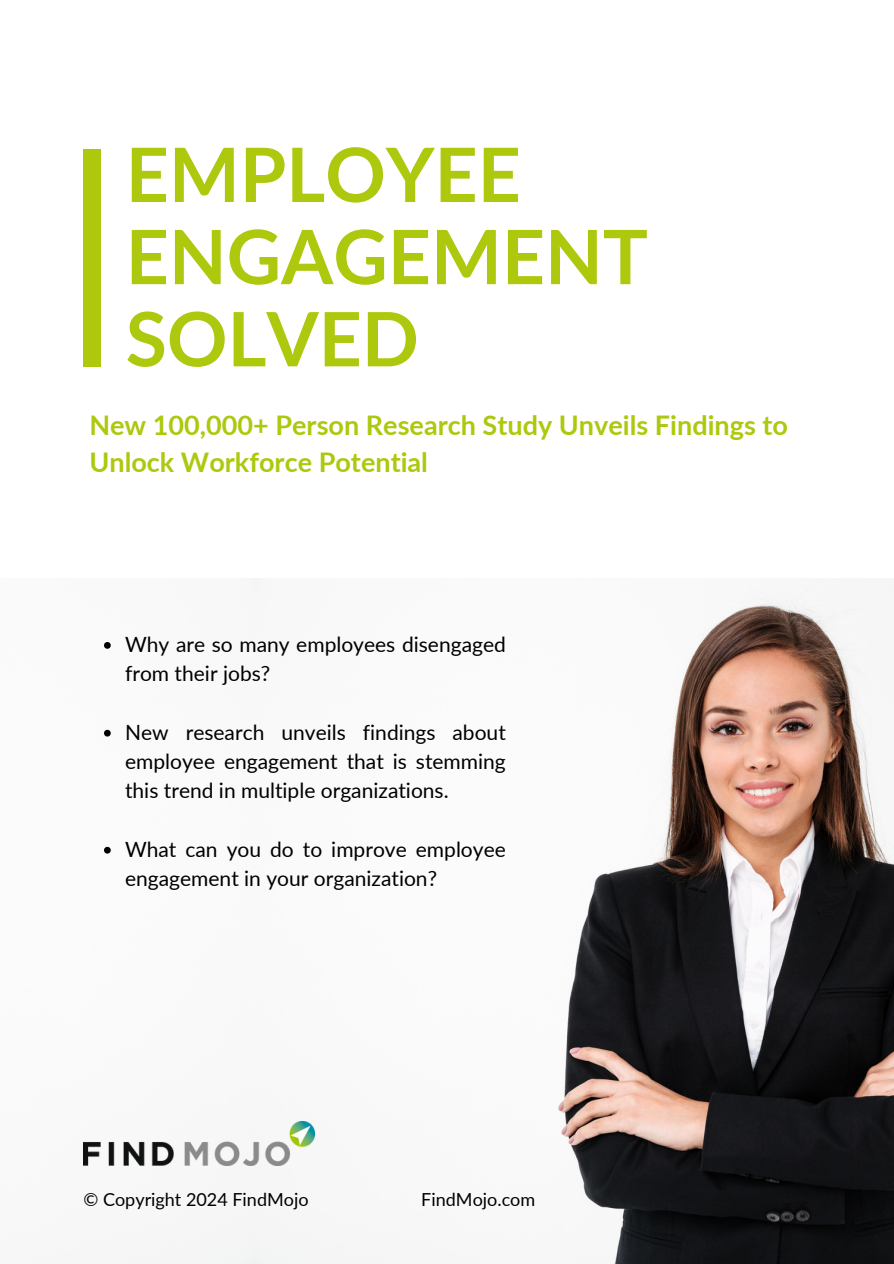
<style>
.page{position:relative;width:894px;height:1264px;background:#fff}
.page>*{position:absolute;margin:0;border:0;box-sizing:border-box;transform-origin:0 0}
.t1{font:700 75px/82.2px "Lato";color:#aec80d}
.t2{font:700 27px/37.2px "Lato";color:#aec80d}
.t3{font:21px/29.2px "Lato";color:#000}
.t4{font:18px "Lato";color:#000}
</style>
<div class="page">
<div style="left:83px;top:149px;width:18px;height:218px;background:#aec80d"></div>
<img style="left:257px;top:582px;width:636px;height:681px">
<img style="left:83px;top:578px;width:174px;height:685px">
<img style="left:83px;top:1121px;width:231px;height:44px">
<svg style="left:104px;top:642px;width:7px;height:6px"></svg>
<svg style="left:104px;top:729px;width:7px;height:7px"></svg>
<svg style="left:104px;top:846px;width:7px;height:7px"></svg>
<p class="t1" style="left:126px;top:132px;width:523px">EMPLOYEE<br>ENGAGEMENT<br>SOLVED</p>
<p class="t2" style="left:89px;top:406px;width:700px">New 100,000+ Person Research Study Unveils Findings to<br>Unlock Workforce Potential</p>
<p class="t3" style="left:125px;top:629px;width:382px">Why are so many employees disengaged from their jobs?</p>
<p class="t3" style="left:125px;top:717px;width:382px;text-align:justify">New research unveils findings about employee engagement that is stemming this trend in multiple organizations.</p>
<p class="t3" style="left:125px;top:834px;width:382px">What can you do to improve employee engagement in your organization?</p>
<p class="t4" style="left:83px;top:1187px;width:226px">© Copyright 2024 FindMojo</p>
<p class="t4" style="left:421px;top:1187px;width:115px">FindMojo.com</p>
</div>
